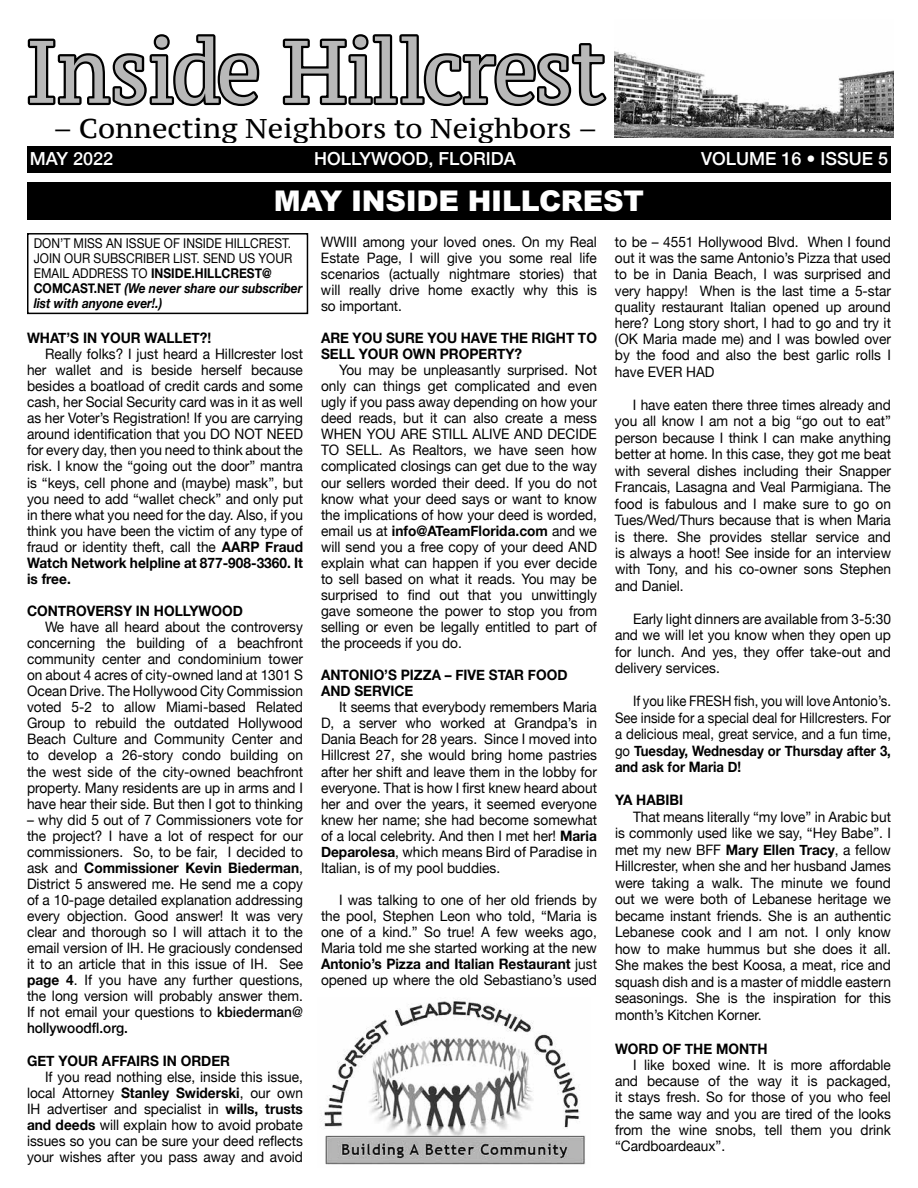
<style>
.page{position:relative;width:918px;height:1188px;background:#fff}
.page>*{position:absolute;margin:0;border:0;box-sizing:border-box;transform-origin:0 0}
.t1{font:88.5px "PT Serif Caption";letter-spacing:-.02em;color:#b8b8b8;scale:.89 1}
.t2{font:900 28.5px "Arial";letter-spacing:-.01em;color:#fff}
.t3{font:27px "PT Serif Caption";color:#000}
.t4{font:900 27px "Avenir";color:#fff;scale:1.08 1}
.t5{font:500 18px "Helvetica Neue";color:#fff}
.t6{font:16.5px "Arial";color:#fff}
.t7{font:16.5px "Helvetica Neue LT Std";color:#fff}
.t8{font:500 14.7px/16.5px "Helvetica Neue LT Std";color:#000;scale:.93 1}
.t9{font:italic 700 14.7px "Helvetica Neue LT Std";color:#000;scale:.93 1}
.t10{font:14.4px/16px "Helvetica Neue";color:#000;text-align:justify;scale:.95 1}
.t11{font:14.4px/16.5px "Helvetica Neue";color:#000;text-align:justify;scale:.91 1}
.t12{font:700 14.4px/16px "Helvetica Neue";color:#000;scale:.95 1}
.t13{font:13.5px/15px "Helvetica Neue";color:#000;scale:.89 1}
.s1{font-weight:700}
.s2{font-weight:700;font-style:italic}
.s3{font-weight:500}
</style>
<div class="page">
<img style="left:615px;top:51px;width:279px;height:86px">
<svg style="left:27px;top:34px;width:233px;height:73px"></svg>
<svg style="left:282px;top:34px;width:325px;height:73px"></svg>
<img style="left:324px;top:1000px;width:262px;height:165px">
<div style="left:27px;top:183px;width:864px;height:37px;background:#000"></div>
<div style="left:27px;top:146px;width:864px;height:27px;background:#000"></div>
<div style="left:27px;top:233px;width:281px;height:81px;border:2px solid #000"></div>
<h1 class="t1" style="left:26px;top:17px;width:653px">Inside Hillcrest</h1>
<h3 class="t3" style="left:53px;top:114px;width:546px">– Connecting Neighbors to Neighbors –</h3>
<p class="t6" style="left:37px;top:154px;width:83px">JULY 2020</p>
<p class="t7" style="left:352px;top:155px;width:183px">HOLLYWOOD, FLORIDA</p>
<p class="t6" style="left:710px;top:154px;width:172px">VOLUME 14 • ISSUE 7</p>
<p class="t5" style="left:30px;top:145px;width:85px">MAY 2022</p>
<p class="t5" style="left:314px;top:145px;width:203px">HOLLYWOOD, FLORIDA</p>
<p class="t5" style="left:701px;top:145px;width:189px">VOLUME 16 • ISSUE 5</p>
<p class="t6" style="left:37px;top:151px;width:83px">JULY 2020</p>
<p class="t7" style="left:352px;top:152px;width:183px">HOLLYWOOD, FLORIDA</p>
<p class="t6" style="left:710px;top:151px;width:172px">VOLUME 14 • ISSUE 7</p>
<h2 class="t2" style="left:274px;top:180px;width:372px">MAY INSIDE HILLCREST</h2>
<h3 class="t4" style="left:287px;top:183px;width:315px">JULY INSIDE HILLCREST</h3>
<p class="t8" style="left:40px;top:243px;width:279px">DON’T MISS AN ISSUE OF INSIDE<br>HILLCREST. JOIN OUR SUBSCRIBER<br>LIST. SEND US YOUR EMAIL ADDRESS<br>TO <span class="s1">INSIDE.HILLCREST@COMCAST.NET</span></p>
<p class="t12" style="left:27px;top:330px;width:196px">WHAT’S IN YOUR WALLET?!</p>
<p class="t10" style="left:321px;top:235px;width:292px">WWIII among your loved ones. On my Real Estate Page, I will give you some real life scenarios (actually nightmare stories) that will really drive home exactly why this is so important.</p>
<p class="t12" style="left:321px;top:330px;width:292px">ARE YOU SURE YOU HAVE THE RIGHT TO<br>SELL YOUR OWN PROPERTY?</p>
<p class="t10" style="left:321px;top:363px;width:292px;text-indent:18px">You may be unpleasantly surprised. Not only can things get complicated and even ugly if you pass away depending on how your deed reads, but it can also create a mess WHEN YOU ARE STILL ALIVE AND DECIDE TO SELL. As Realtors, we have seen how complicated closings can get due to the way our sellers worded their deed. If you do not know what your deed says or want to know the implications of how your deed is worded, email us at <span class="s1">info@ATeamFlorida.com</span> and we will send you a free copy of your deed AND explain what can happen if you ever decide to sell based on what it reads. You may be surprised to find out that you unwittingly gave someone the power to stop you from selling or even be legally entitled to part of the proceeds if you do.</p>
<p class="t12" style="left:321px;top:667px;width:261px">ANTONIO’S PIZZA – FIVE STAR FOOD<br>AND SERVICE</p>
<p class="t10" style="left:321px;top:700px;width:292px;text-indent:18px">It seems that everybody remembers Maria D, a server who worked at Grandpa’s in Dania Beach for 28 years. Since I moved into Hillcrest 27, she would bring home pastries after her shift and leave them in the lobby for everyone. That is how I first knew heard about her and over the years, it seemed everyone knew her name; she had become somewhat of a local celebrity. And then I met her! <span class="s1">Maria Deparolesa</span>, which means Bird of Paradise in Italian, is of my pool buddies.</p>
<p class="t10" style="left:321px;top:893px;width:292px;text-indent:18px">I was talking to one of her old friends by the pool, Stephen Leon who told, “Maria is one of a kind.” So true! A few weeks ago, Maria told me she started working at the new <span class="s1">Antonio’s Pizza and Italian Restaurant</span> just opened up where the old Sebastiano’s used</p>
<p class="t10" style="left:615px;top:235px;width:292px">to be – 4551 Hollywood Blvd. When I found out it was the same Antonio’s Pizza that used to be in Dania Beach, I was surprised and very happy! When is the last time a 5-star quality restaurant Italian opened up around here? Long story short, I had to go and try it (OK Maria made me) and I was bowled over by the food and also the best garlic rolls I have EVER HAD</p>
<p class="t10" style="left:615px;top:397px;width:292px;line-height:16.5px;text-indent:18px">I have eaten there three times already and you all know I am not a big “go out to eat” person because I think I can make anything better at home. In this case, they got me beat with several dishes including their Snapper Francais, Lasagna and Veal Parmigiana. The food is fabulous and I make sure to go on Tues/Wed/Thurs because that is when Maria is there. She provides stellar service and is always a hoot! See inside for an interview with Tony, and his co-owner sons Stephen and Daniel.</p>
<p class="t10" style="left:615px;top:611px;width:292px;line-height:16.5px;text-indent:18px">Early light dinners are available from 3-5:30 and we will let you know when they open up for lunch. And yes, they offer take-out and delivery services.</p>
<p class="t11" style="left:615px;top:694px;width:305px;text-indent:18px">If you like FRESH fish, you will love Antonio’s.<br>See inside for a special deal for Hillcresters. For a delicious meal, great service, and a fun time, go <span class="s1">Tuesday, Wednesday or Thursday after 3, and ask for Maria D!</span></p>
<p class="t12" style="left:615px;top:792px;width:73px">YA HABIBI</p>
<p class="t10" style="left:615px;top:809px;width:292px;line-height:16.5px;text-indent:18px">That means literally “my love” in Arabic but is commonly used like we say, “Hey Babe”. I met my new BFF <span class="s1">Mary Ellen Tracy</span>, a fellow Hillcrester, when she and her husband James were taking a walk. The minute we found out we were both of Lebanese heritage we became instant friends. She is an authentic Lebanese cook and I am not. I only know how to make hummus but she does it all.<br>She makes the best Koosa, a meat, rice and squash dish and is a master of middle eastern seasonings. She is the inspiration for this month’s Kitchen Korner.</p>
<p class="t12" style="left:615px;top:1041px;width:162px">WORD OF THE MONTH</p>
<p class="t10" style="left:615px;top:1058px;width:292px;text-indent:18px">I like boxed wine. It is more affordable and because of the way it is packaged, it stays fresh. So for those of you who feel the same way and you are tired of the looks from the wine snobs, tell them you drink “Cardboardeaux”.</p>
<p class="t13" style="left:34px;top:237px;width:304px">DON’T MISS AN ISSUE OF INSIDE HILLCREST.<br>JOIN OUR SUBSCRIBER LIST. SEND US YOUR EMAIL ADDRESS TO <span class="s1">INSIDE.HILLCREST@ COMCAST.NET</span> <span class="s2">(We never share our subscriber list with anyone ever!.)</span></p>
<p class="t8" style="left:40px;top:240px;width:279px">DON’T MISS AN ISSUE OF INSIDE<br>HILLCREST. JOIN OUR SUBSCRIBER<br>LIST. SEND US YOUR EMAIL ADDRESS<br>TO <span class="s1">INSIDE.HILLCREST@COMCAST.NET</span></p>
<p class="t9" style="left:40px;top:322px;width:129px">with anyone ever!)</p>
<p class="t9" style="left:40px;top:325px;width:129px">with anyone ever!)</p>
<p class="t10" style="left:27px;top:347px;width:292px;text-indent:18px">Really folks? I just heard a Hillcrester lost her wallet and is beside herself because besides a boatload of credit cards and some cash, her Social Security card was in it as well as her Voter’s Registration! If you are carrying around identification that you DO NOT NEED for every day, then you need to think about the risk. I know the “going out the door” mantra is “keys, cell phone and (maybe) mask”, but you need to add “wallet check” and only put in there what you need for the day. Also, if you think you have been the victim of any type of fraud or identity theft, call the <span class="s1">AARP Fraud Watch Network helpline at 877-908-3360. It is free.</span></p>
<p class="t12" style="left:27px;top:603px;width:229px">CONTROVERSY IN HOLLYWOOD</p>
<p class="t10" style="left:27px;top:620px;width:292px;text-indent:18px">We have all heard about the controversy concerning the building of a beachfront community center and condominium tower on about 4 acres of city-owned land at 1301 S Ocean Drive. The Hollywood City Commission voted 5-2 to allow Miami-based Related Group to rebuild the outdated Hollywood Beach Culture and Community Center and to develop a 26-story condo building on the west side of the city-owned beachfront property. Many residents are up in arms and I have hear their side. But then I got to thinking</p>
<p class="t10" style="left:27px;top:812px;width:292px">– why did 5 out of 7 Commissioners vote for the project? I have a lot of respect for our commissioners. So, to be fair, I decided to ask and <span class="s1">Commissioner Kevin Biederman</span>, District 5 answered me. He send me a copy of a 10-page detailed explanation addressing every objection. Good answer! It was very clear and thorough so I will attach it to the email version of IH. He graciously condensed it to an article that in this issue of IH. See <span class="s1">page 4</span>. If you have any further questions, the long version will probably answer them.<br>If not email your questions to <span class="s3">kbiederman@ hollywoodfl.org.</span></p>
<p class="t12" style="left:27px;top:1053px;width:215px">GET YOUR AFFAIRS IN ORDER</p>
<p class="t10" style="left:27px;top:1069px;width:292px;text-indent:18px">If you read nothing else, inside this issue, local Attorney <span class="s1">Stanley Swiderski</span>, our own IH advertiser and specialist in <span class="s1">wills, trusts and deeds</span> will explain how to avoid probate issues so you can be sure your deed reflects your wishes after you pass away and avoid</p>
</div>
